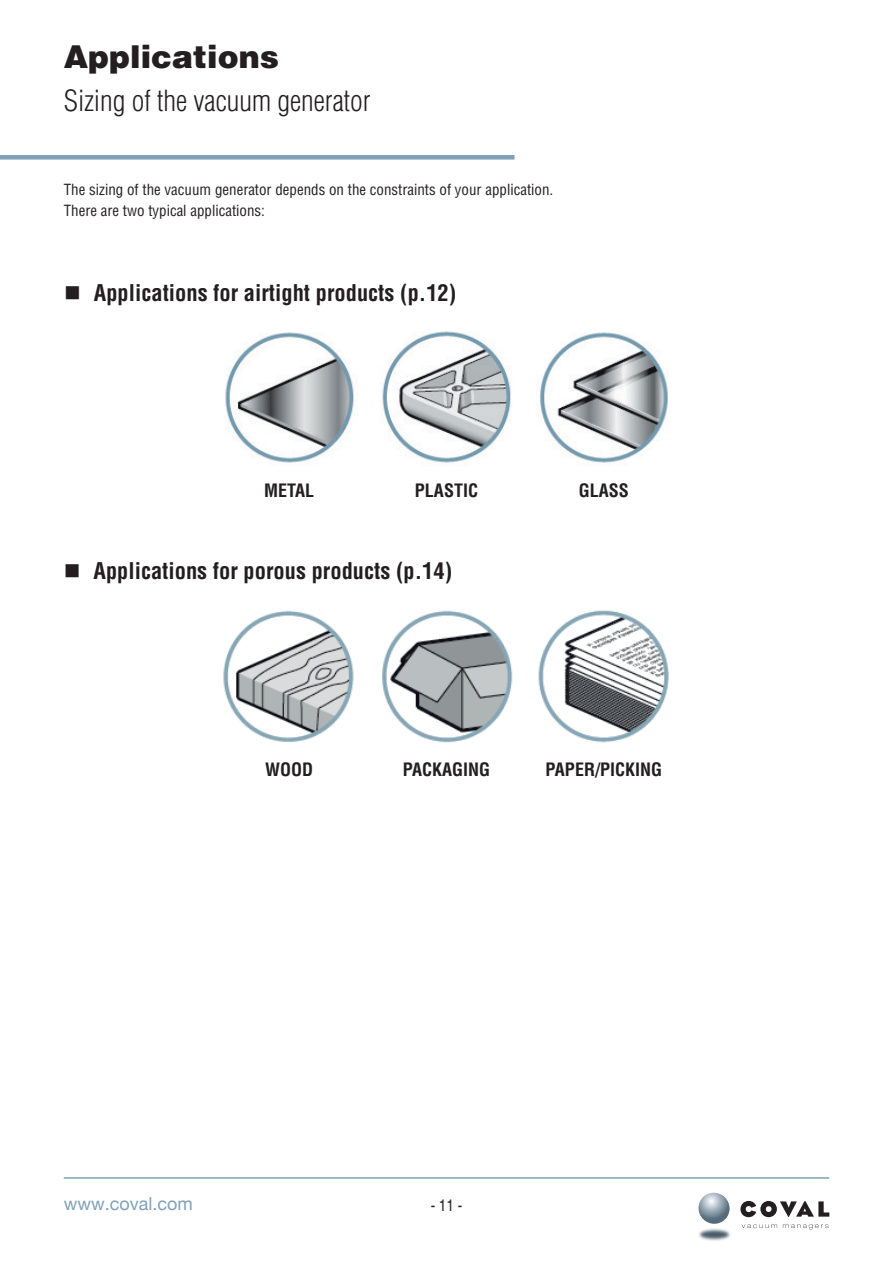
<style>
.page{position:relative;width:893px;height:1263px;background:#fff}
.page>*{position:absolute;margin:0;border:0;box-sizing:border-box;transform-origin:0 0}
.t1{font:900 31.5px "Helvetica";color:#231f20}
.t2{font:300 condensed 28.5px "Helvetica";color:#231f20}
.t3{font:700 condensed 22.5px "Helvetica";color:#231f20}
.t4{font:700 condensed 18px "Helvetica";color:#231f20}
.t5{font:18px "Helvetica Neue";color:#7ea1b7}
.t6{font:condensed 16.5px "Helvetica";color:#231f20}
.t7{font:condensed 15px/20.7px "Helvetica";color:#231f20}
</style>
<div class="page">
<hr style="left:64px;top:1177px;width:765px;height:2px;background:#7ea1b7">
<img style="left:699px;top:1228px;width:32px;height:13px">
<svg style="left:741px;top:1224px;width:36px;height:4px"></svg>
<svg style="left:783px;top:1224px;width:45px;height:5px"></svg>
<svg style="left:740px;top:1201px;width:89px;height:16px"></svg>
<svg style="left:698px;top:1193px;width:32px;height:31px"></svg>
<div style="left:0;top:155px;width:514px;height:5px;background:#7ea1b7"></div>
<img style="left:225px;top:332px;width:129px;height:131px">
<img style="left:382px;top:331px;width:129px;height:132px">
<img style="left:538px;top:332px;width:130px;height:131px">
<img style="left:223px;top:610px;width:131px;height:132px">
<img style="left:382px;top:610px;width:131px;height:133px">
<img style="left:538px;top:610px;width:131px;height:133px">
<h1 class="t1" style="left:64px;top:36px;width:217px">Applications</h1>
<h2 class="t2" style="left:64px;top:83px;width:309px">Sizing of the vacuum generator</h2>
<p class="t7" style="left:64px;top:179px;width:491px">The sizing of the vacuum generator depends on the constraints of your application.<br>There are two typical applications:</p>
<h3 class="t3" style="left:64px;top:278px;width:394px">■ Applications for airtight products (p.12)</h3>
<p class="t4" style="left:264px;top:479px;width:52px">METAL</p>
<p class="t4" style="left:415px;top:479px;width:65px">PLASTIC</p>
<p class="t4" style="left:579px;top:479px;width:52px">GLASS</p>
<h3 class="t3" style="left:64px;top:557px;width:390px">■ Applications for porous products (p.14)</h3>
<p class="t4" style="left:265px;top:758px;width:49px">WOOD</p>
<p class="t4" style="left:403px;top:758px;width:89px">PACKAGING</p>
<p class="t4" style="left:546px;top:758px;width:118px">PAPER/PICKING</p>
<p class="t5" style="left:64px;top:1188px;width:130px">www.coval.com</p>
<p class="t6" style="left:431px;top:1196px;width:33px">- 11 -</p>
</div>
